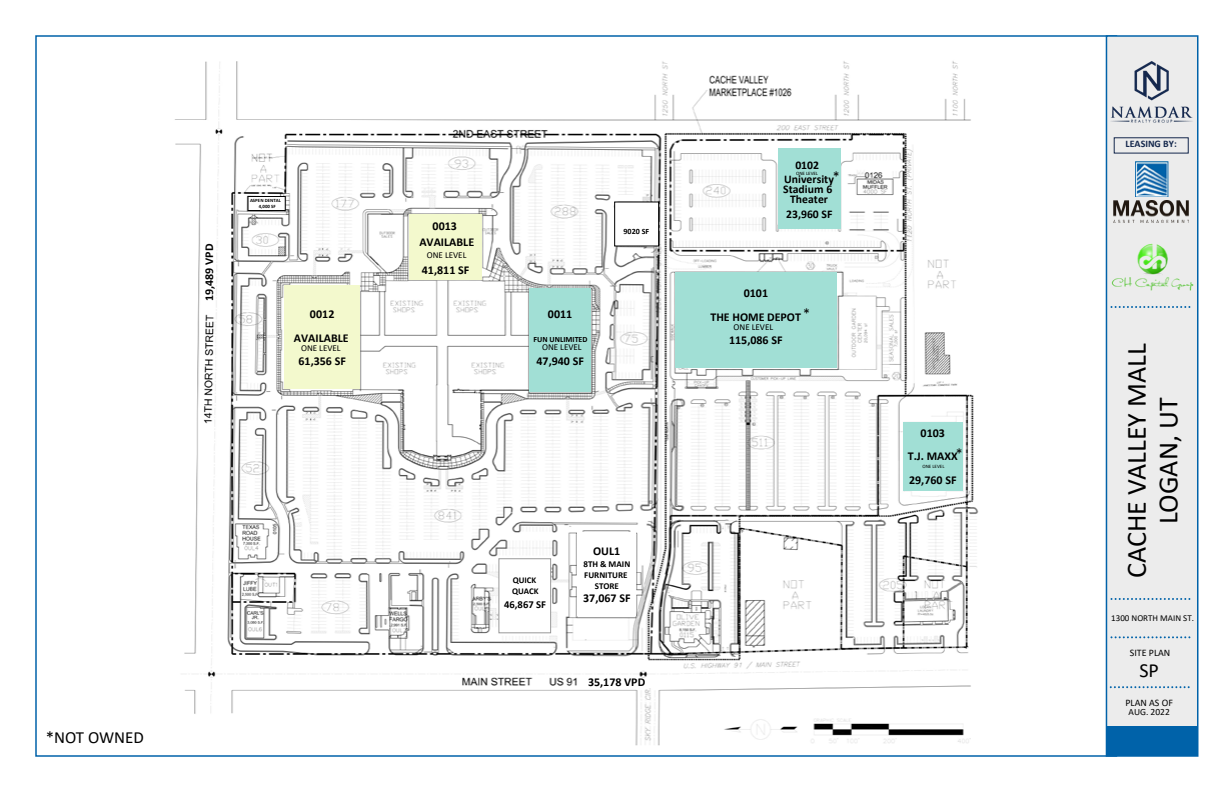
<style>
.page{position:relative;width:1224px;height:792px;background:#fff}
.page>*{position:absolute;margin:0;border:0;box-sizing:border-box;transform-origin:0 0}
.t1{font:28px/31.7px "Calibri";color:#000;text-align:center}
.t2{font:20px "Calibri";color:#000}
.t3{font:17px "Calibri";color:#000}
.t4{font:14px "Calibri";color:#000}
.t5{font:700 12px/23.5px "Calibri";color:#000;text-align:center}
.t6{font:700 11.7px/13.6px "Calibri";letter-spacing:.005em;color:#000;text-align:center}
.t7{font:700 10.6px "Calibri";color:#000}
.t8{font:10px "Calibri";color:#000}
.t9{font:700 10px "Calibri";color:#14274c}
.t10{font:9.5px "Calibri";color:#000}
.t11{font:9px "Calibri";color:#000}
.t12{font:700 9px/10.8px "Calibri";color:#000;text-align:center}
.t13{font:700 8.8px/10.6px "Calibri";color:#000}
.t14{font:700 8px "Calibri";color:#000}
.t15{font:5px "Calibri";color:#000}
.t16{font:700 4.9px/5.9px "Calibri";color:#000}
</style>
<div class="page">
<div style="left:1106px;top:35px;width:92px;height:722px;background:#ececec;border:2px solid #0062a9"></div>
<div style="left:1106px;top:726px;width:92px;height:30px;background:#0062a9"></div>
<svg style="left:1111px;top:686px;width:79px;height:2px"></svg>
<svg style="left:1111px;top:636px;width:80px;height:2px"></svg>
<svg style="left:1111px;top:598px;width:80px;height:2px"></svg>
<svg style="left:1111px;top:306px;width:80px;height:2px"></svg>
<img style="left:1105px;top:58px;width:93px;height:67px">
<img style="left:1136px;top:162px;width:33px;height:35px">
<img style="left:1113px;top:201px;width:75px;height:21px">
<img style="left:1108px;top:239px;width:88px;height:57px">
<img style="left:174px;top:61px;width:805px;height:685px">
<div style="left:284px;top:285px;width:75px;height:104px;background:#f3f9cd"></div>
<div style="left:409px;top:214px;width:72px;height:65px;background:#f3f9cd"></div>
<div style="left:529px;top:289px;width:62px;height:103px;background:#a1dfd5"></div>
<div style="left:675px;top:272px;width:162px;height:96px;background:#a1dfd5"></div>
<div style="left:903px;top:422px;width:59px;height:68px;background:#a1dfd5"></div>
<div style="left:577px;top:532px;width:59px;height:84px;background:#fff"></div>
<div style="left:499px;top:558px;width:52px;height:75px;background:#fff;border:1px solid #999"></div>
<div style="left:778px;top:148px;width:62px;height:81px;background:#a1dfd5"></div>
<div style="left:615px;top:202px;width:44px;height:44px;background:#fff"></div>
<div style="left:248px;top:196px;width:38px;height:15px;background:#fff;border:1px solid #000"></div>
<p class="t5" style="left:197px;top:301px;width:59px;rotate:-90deg">19,489 VPD</p>
<p class="t16" style="left:259px;top:198px;width:24px;text-indent:-9px">ASPEN DENTAL<br>4,000 SF</p>
<p class="t5" style="left:294px;top:302px;width:56px">0012<br>AVAILABLE<br>61,356 SF</p>
<p class="t11" style="left:301px;top:342px;width:41px">ONE LEVEL</p>
<h3 class="t3" style="left:46px;top:726px;width:100px">*NOT OWNED</h3>
<p class="t5" style="left:433px;top:214px;width:26px">0013</p>
<p class="t5" style="left:422px;top:258px;width:49px">41,811 SF</p>
<p class="t5" style="left:419px;top:230px;width:56px">AVAILABLE</p>
<p class="t11" style="left:427px;top:248px;width:41px">ONE LEVEL</p>
<p class="t5" style="left:548px;top:302px;width:26px">0011</p>
<p class="t14" style="left:534px;top:333px;width:56px">FUN UNLIMITED</p>
<p class="t5" style="left:536px;top:349px;width:49px">47,940 SF</p>
<p class="t11" style="left:542px;top:341px;width:41px">ONE LEVEL</p>
<p class="t14" style="left:624px;top:226px;width:27px">9020 SF</p>
<p class="t6" style="left:784px;top:158px;width:51px">0102<br>University</p>
<p class="t6" style="left:783px;top:184px;width:51px;line-height:10px">Stadium 6<br>Theater</p>
<p class="t6" style="left:786px;top:207px;width:48px">23,960 SF</p>
<p class="t4" style="left:833px;top:167px;width:8px">*</p>
<p class="t15" style="left:796px;top:170px;width:24px">ONE LEVEL</p>
<p class="t5" style="left:710px;top:282px;width:92px">0101<br>THE HOME DEPOT<br>115,086 SF</p>
<p class="t4" style="left:803px;top:303px;width:8px">*</p>
<p class="t11" style="left:734px;top:321px;width:41px">ONE LEVEL</p>
<p class="t13" style="left:512px;top:575px;width:28px">QUICK<br>QUACK</p>
<p class="t7" style="left:504px;top:597px;width:44px">46,867 SF</p>
<p class="t5" style="left:593px;top:539px;width:29px">OUL1</p>
<p class="t12" style="left:584px;top:558px;width:48px">8TH &amp; MAIN<br>FURNITURE<br>STORE</p>
<p class="t5" style="left:583px;top:586px;width:49px">37,067 SF</p>
<p class="t5" style="left:588px;top:670px;width:59px">35,178 VPD</p>
<p class="t5" style="left:908px;top:421px;width:52px">0103<br>T.J. MAXX<br>29,760 SF</p>
<p class="t4" style="left:956px;top:443px;width:8px">*</p>
<p class="t15" style="left:922px;top:463px;width:24px">ONE LEVEL</p>
<p class="t9" style="left:1126px;top:137px;width:53px">LEASING BY:</p>
<h1 class="t1" style="left:1120px;top:578px;width:236px;rotate:-90deg">CACHE VALLEY MALL<br>LOGAN, UT</h1>
<p class="t11" style="left:1111px;top:612px;width:84px">1300 NORTH MAIN ST.</p>
<p class="t8" style="left:1130px;top:646px;width:42px">SITE PLAN</p>
<h2 class="t2" style="left:1139px;top:657px;width:21px">SP</h2>
<p class="t8" style="left:1125px;top:696px;width:49px">PLAN AS OF</p>
<p class="t10" style="left:1129px;top:705px;width:43px">AUG. 2022</p>
</div>
